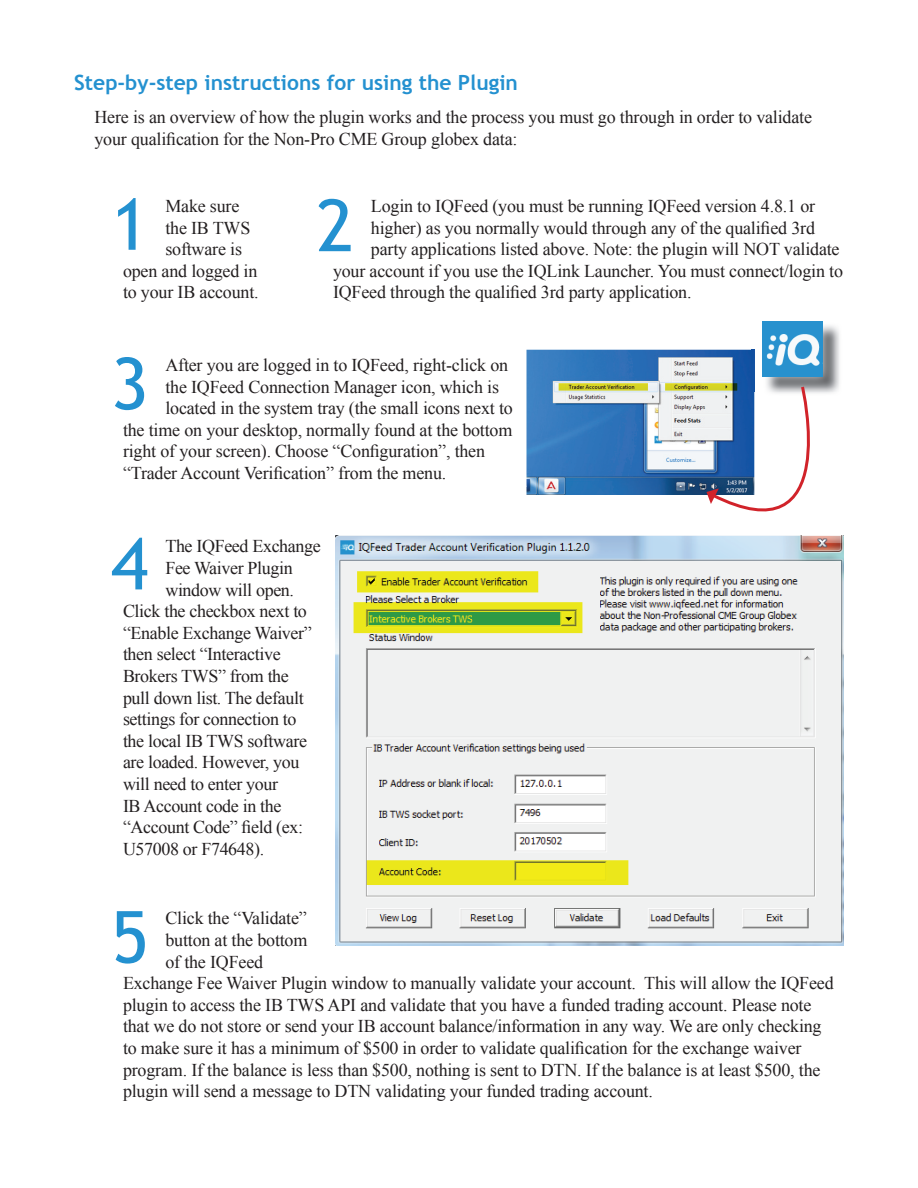
<style>
.page{position:relative;width:918px;height:1188px;background:#fff}
.page>*{position:absolute;margin:0;border:0;box-sizing:border-box;transform-origin:0 0}
.t1{font:72px "Trebuchet MS";color:#2491d0}
.t2{font:700 21px "Trebuchet MS";color:#2491d0}
.t3{font:18px/21.6px "Times New Roman";letter-spacing:-.01em;color:#231f20}
</style>
<div class="page">
<img style="left:526px;top:350px;width:226px;height:145px">
<img style="left:335px;top:536px;width:509px;height:410px">
<img style="left:838px;top:330px;width:2px;height:54px">
<img style="left:752px;top:349px;width:3px;height:35px">
<img style="left:752px;top:350px;width:2px;height:34px">
<img style="left:766px;top:325px;width:72px;height:59px">
<img style="left:762px;top:321px;width:61px;height:56px">
<svg style="left:706px;top:384px;width:137px;height:177px"></svg>
<p class="t2" style="left:74px;top:69px;width:445px">Step-by-step instructions for using the Plugin</p>
<p class="t3" style="left:94px;top:106px;width:719px">Here is an overview of how the plugin works and the process you must go through in order to validate your qualification for the Non-Pro CME Group globex data:</p>
<h1 class="t1" style="left:111px;top:182px;width:39px">1</h1>
<h1 class="t1" style="left:317px;top:183px;width:39px">2</h1>
<p class="t3" style="left:165px;top:195px;width:76px">Make sure</p>
<p class="t3" style="left:165px;top:216px;width:87px">the IB TWS</p>
<p class="t3" style="left:165px;top:238px;width:78px">software is</p>
<p class="t3" style="left:123px;top:260px;width:136px">open and logged in</p>
<p class="t3" style="left:123px;top:281px;width:137px">to your IB account.</p>
<p class="t3" style="left:371px;top:195px;width:446px">Login to IQFeed (you must be running IQFeed version 4.8.1 or</p>
<p class="t3" style="left:371px;top:216px;width:446px">higher) as you normally would through any of the qualified 3rd</p>
<p class="t3" style="left:371px;top:238px;width:470px">party applications listed above. Note: the plugin will NOT validate</p>
<p class="t3" style="left:333px;top:260px;width:512px">your account if you use the IQLink Launcher. You must connect/login to</p>
<p class="t3" style="left:333px;top:281px;width:360px">IQFeed through the qualified 3rd party application.</p>
<h1 class="t1" style="left:111px;top:342px;width:39px">3</h1>
<p class="t3" style="left:165px;top:354px;width:344px">After you are logged in to IQFeed, right-click on</p>
<p class="t3" style="left:165px;top:375px;width:335px">the IQFeed Connection Manager icon, which is</p>
<p class="t3" style="left:165px;top:397px;width:349px">located in the system tray (the small icons next to</p>
<p class="t3" style="left:123px;top:419px;width:391px">the time on your desktop, normally found at the bottom</p>
<p class="t3" style="left:123px;top:440px;width:364px">right of your screen). Choose “Configuration”, then</p>
<p class="t3" style="left:123px;top:462px;width:325px">“Trader Account Verification” from the menu.</p>
<h1 class="t1" style="left:111px;top:522px;width:39px">4</h1>
<p class="t3" style="left:165px;top:535px;width:157px">The IQFeed Exchange</p>
<p class="t3" style="left:165px;top:557px;width:129px">Fee Waiver Plugin</p>
<p class="t3" style="left:165px;top:579px;width:130px">window will open.</p>
<p class="t3" style="left:123px;top:600px;width:185px">Click the checkbox next to</p>
<p class="t3" style="left:123px;top:622px;width:190px">“Enable Exchange Waiver”</p>
<p class="t3" style="left:123px;top:643px;width:159px">then select “Interactive</p>
<p class="t3" style="left:123px;top:665px;width:167px">Brokers TWS” from the</p>
<p class="t3" style="left:123px;top:687px;width:182px">pull down list. The default</p>
<p class="t3" style="left:123px;top:708px;width:175px">settings for connection to</p>
<p class="t3" style="left:123px;top:730px;width:185px">the local IB TWS software</p>
<p class="t3" style="left:123px;top:751px;width:178px">are loaded. However, you</p>
<p class="t3" style="left:123px;top:773px;width:157px">will need to enter your</p>
<p class="t3" style="left:123px;top:795px;width:160px">IB Account code in the</p>
<p class="t3" style="left:123px;top:816px;width:182px">“Account Code” field (ex:</p>
<p class="t3" style="left:123px;top:838px;width:143px">U57008 or F74648).</p>
<h1 class="t1" style="left:111px;top:895px;width:39px">5</h1>
<p class="t3" style="left:165px;top:907px;width:143px">Click the “Validate”</p>
<p class="t3" style="left:165px;top:929px;width:144px">button at the bottom</p>
<p class="t3" style="left:165px;top:951px;width:99px">of the IQFeed</p>
<p class="t3" style="left:123px;top:972px;width:712px">Exchange Fee Waiver Plugin window to manually validate your account. This will allow the IQFeed</p>
<p class="t3" style="left:123px;top:994px;width:690px">plugin to access the IB TWS API and validate that you have a funded trading account. Please note</p>
<p class="t3" style="left:123px;top:1015px;width:700px">that we do not store or send your IB account balance/information in any way. We are only checking</p>
<p class="t3" style="left:123px;top:1037px;width:680px">to make sure it has a minimum of $500 in order to validate qualification for the exchange waiver</p>
<p class="t3" style="left:123px;top:1059px;width:699px">program. If the balance is less than $500, nothing is sent to DTN. If the balance is at least $500, the</p>
<p class="t3" style="left:123px;top:1080px;width:531px">plugin will send a message to DTN validating your funded trading account.</p>
</div>
